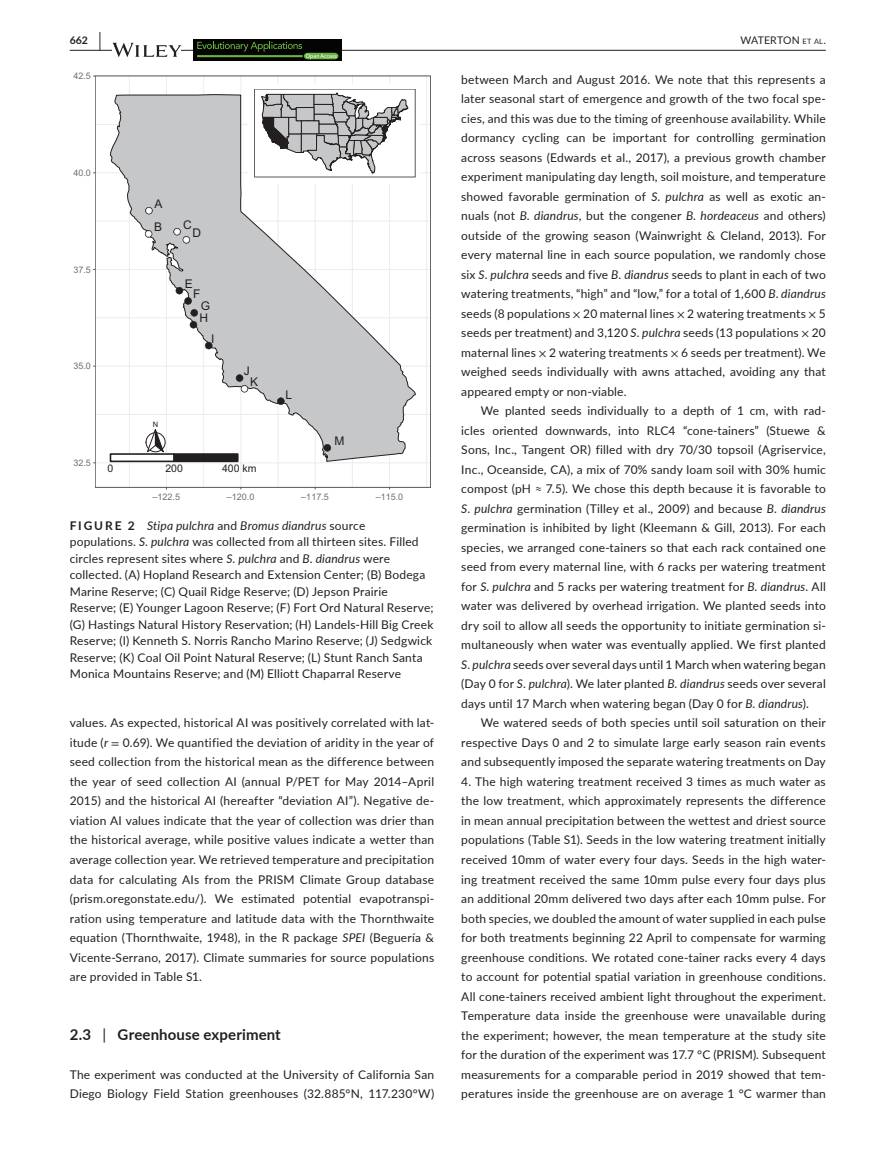
<style>
.page{position:relative;width:893px;height:1174px;background:#fff}
.page>*{position:absolute;margin:0;border:0;box-sizing:border-box;transform-origin:0 0}
.t1{font:700 15px "Lato";letter-spacing:.01em;color:#231f20}
.t2{font:12px/19.5px "Lato";letter-spacing:.015em;color:#231f20;text-align:justify}
.t3{font:12px/11.9px "Arial";color:#231f20}
.t4{font:10.5px "Lato";letter-spacing:.005em;color:#231f20}
.t5{font:10.5px "Arial";color:#231f20}
.t6{font:700 10.5px "Lato";color:#231f20}
.t7{font:9px "Arial";color:#6d6e71}
.t8{font:7.5px "Arial";color:#231f20}
.s1{font-size:19.5px}
.s2{font-size:7.35px}
.s3{font-weight:700}
.s4{font-style:italic}
.s5{font-family:"STIX"}
.s6{font-weight:400}
</style>
<div class="page">
<hr style="left:70px;top:50px;width:756px;height:1px;background:#231f20">
<svg style="left:112px;top:43px;width:69px;height:14px"></svg>
<div style="left:193px;top:40px;width:149px;height:21px;background:#040503"></div>
<svg style="left:197px;top:41px;width:141px;height:18px"></svg>
<hr style="left:95px;top:414px;width:336px;height:1px;background:#ececee">
<hr style="left:95px;top:317px;width:336px;height:1px;background:#ececee">
<hr style="left:95px;top:221px;width:336px;height:1px;background:#ececee">
<hr style="left:95px;top:124px;width:336px;height:1px;background:#ececee">
<hr style="left:129px;top:76px;width:1px;height:411px;background:#ececee">
<hr style="left:203px;top:76px;width:1px;height:411px;background:#ececee">
<hr style="left:278px;top:76px;width:1px;height:411px;background:#ececee">
<hr style="left:352px;top:76px;width:1px;height:411px;background:#ececee">
<hr style="left:426px;top:76px;width:1px;height:411px;background:#ececee">
<hr style="left:95px;top:462px;width:336px;height:1px;background:#ececee">
<hr style="left:95px;top:366px;width:336px;height:1px;background:#ececee">
<hr style="left:95px;top:269px;width:336px;height:1px;background:#ececee">
<hr style="left:95px;top:172px;width:336px;height:1px;background:#ececee">
<hr style="left:166px;top:76px;width:1px;height:411px;background:#ececee">
<hr style="left:240px;top:76px;width:1px;height:411px;background:#ececee">
<hr style="left:315px;top:76px;width:1px;height:411px;background:#ececee">
<hr style="left:389px;top:76px;width:1px;height:411px;background:#ececee">
<svg style="left:110px;top:94px;width:306px;height:368px"></svg>
<svg style="left:176px;top:287px;width:22px;height:41px"></svg>
<svg style="left:205px;top:342px;width:7px;height:7px"></svg>
<svg style="left:277px;top:397px;width:8px;height:8px"></svg>
<svg style="left:324px;top:444px;width:7px;height:7px"></svg>
<svg style="left:145px;top:207px;width:8px;height:7px"></svg>
<svg style="left:145px;top:230px;width:7px;height:8px"></svg>
<svg style="left:173px;top:228px;width:17px;height:15px"></svg>
<svg style="left:236px;top:374px;width:12px;height:18px"></svg>
<svg style="left:250px;top:87px;width:167px;height:94px"></svg>
<div style="left:254px;top:89px;width:161px;height:88px;background:#fff"></div>
<svg style="left:261px;top:92px;width:148px;height:82px"></svg>
<div style="left:146px;top:432px;width:19px;height:20px;border:1px solid #231f20;border-radius:50%"></div>
<svg style="left:147px;top:426px;width:17px;height:26px"></svg>
<div style="left:110px;top:453px;width:65px;height:9px;background:#fff;border:2px solid #231f20"></div>
<div style="left:173px;top:453px;width:66px;height:9px;background:#231f20;border:2px solid #231f20"></div>
<div style="left:95px;top:76px;width:336px;height:411px;border:1px solid #57585a"></div>
<p class="t6" style="left:70px;top:33px;width:33px">662 <span class="s1">|</span></p>
<p class="t4" style="left:740px;top:33px;width:87px">WATERTON <span class="s2">et al</span>.</p>
<p class="t7" style="left:73px;top:70px;width:19px">42.5</p>
<p class="t7" style="left:73px;top:167px;width:19px">40.0</p>
<p class="t7" style="left:73px;top:264px;width:19px">37.5</p>
<p class="t7" style="left:73px;top:360px;width:19px">35.0</p>
<p class="t7" style="left:73px;top:457px;width:19px">32.5</p>
<p class="t3" style="left:154px;top:192px;width:10px;line-height:23.2px">A<br>B</p>
<p class="t3" style="left:183px;top:219px;width:10px">C</p>
<p class="t3" style="left:192px;top:227px;width:10px">D</p>
<p class="t3" style="left:185px;top:278px;width:9px">E</p>
<p class="t3" style="left:193px;top:288px;width:9px">F</p>
<p class="t3" style="left:200px;top:300px;width:12px">G<br>H</p>
<p class="t3" style="left:211px;top:333px;width:5px">I</p>
<p class="t8" style="left:153px;top:420px;width:7px">N</p>
<p class="t3" style="left:244px;top:365px;width:7px">J</p>
<p class="t3" style="left:250px;top:376px;width:9px">K</p>
<p class="t5" style="left:108px;top:462px;width:7px">0</p>
<p class="t5" style="left:165px;top:462px;width:19px">200</p>
<p class="t5" style="left:222px;top:462px;width:36px">400 km</p>
<p class="t3" style="left:286px;top:388px;width:8px">L</p>
<p class="t3" style="left:334px;top:435px;width:11px">M</p>
<p class="t7" style="left:153px;top:490px;width:29px">–122.5</p>
<p class="t7" style="left:227px;top:490px;width:29px">–120.0</p>
<p class="t7" style="left:301px;top:490px;width:29px">–117.5</p>
<p class="t7" style="left:376px;top:490px;width:29px">–115.0</p>
<p class="t2" style="left:70px;top:516px;width:365px;line-height:16.5px;text-align:left"><span class="s3">FIGURE 2</span> <span class="s4">Stipa pulchra</span> and <span class="s4">Bromus diandrus</span> source populations. <span class="s4">S. pulchra</span> was collected from all thirteen sites. Filled circles represent sites where <span class="s4">S. pulchra</span> and <span class="s4">B. diandrus</span> were collected. (A) Hopland Research and Extension Center; (B) Bodega Marine Reserve; (C) Quail Ridge Reserve; (D) Jepson Prairie Reserve; (E) Younger Lagoon Reserve; (F) Fort Ord Natural Reserve; (G) Hastings Natural History Reservation; (H) Landels-Hill Big Creek Reserve; (I) Kenneth S. Norris Rancho Marino Reserve; (J) Sedgwick Reserve; (K) Coal Oil Point Natural Reserve; (L) Stunt Ranch Santa Monica Mountains Reserve; and (M) Elliott Chaparral Reserve</p>
<p class="t2" style="left:70px;top:713px;width:366px">values. As expected, historical AI was positively correlated with lat&shy;itude (<span class="s4">r</span> <span class="s5">=</span> 0.69). We quantified the deviation of aridity in the year of seed collection from the historical mean as the difference between the year of seed collection AI (annual P/PET for May 2014–April 2015) and the historical AI (hereafter “deviation AI”). Negative de&shy;viation AI values indicate that the year of collection was drier than the historical average, while positive values indicate a wetter than average collection year. We retrieved temperature and precipitation data for calculating AIs from the PRISM Climate Group database (prism.oregonstate.edu/). We estimated potential evapotranspi&shy;ration using temperature and latitude data with the Thornthwaite equation (Thornthwaite, 1948), in the R package <span class="s4">SPEI</span> (Beguería &amp; Vicente-Serrano, 2017). Climate summaries for source populations are provided in Table S1.</p>
<p class="t1" style="left:70px;top:1023px;width:213px">2.3 <span class="s6">|</span> Greenhouse experiment</p>
<p class="t2" style="left:70px;top:1064px;width:366px">The experiment was conducted at the University of California San<br>Diego Biology Field Station greenhouses (32.885°N, 117.230°W)</p>
<p class="t2" style="left:461px;top:69px;width:366px">between March and August 2016. We note that this represents a later seasonal start of emergence and growth of the two focal spe&shy;cies, and this was due to the timing of greenhouse availability. While dormancy cycling can be important for controlling germination across seasons (Edwards et al., 2017), a previous growth chamber experiment manipulating day length, soil moisture, and temperature showed favorable germination of <span class="s4">S. pulchra</span> as well as exotic an&shy;nuals (not <span class="s4">B. diandrus</span>, but the congener <span class="s4">B. hordeaceus</span> and others) outside of the growing season (Wainwright &amp; Cleland, 2013). For every maternal line in each source population, we randomly chose six <span class="s4">S. pulchra</span> seeds and five <span class="s4">B. diandrus</span> seeds to plant in each of two watering treatments, “high” and “low,” for a total of 1,600 <span class="s4">B. diandrus </span>seeds (8 populations <span class="s5">×</span> 20 maternal lines <span class="s5">×</span> 2 watering treatments <span class="s5">×</span> 5 seeds per treatment) and 3,120 <span class="s4">S. pulchra</span> seeds (13 populations <span class="s5">×</span> 20 maternal lines <span class="s5">×</span> 2 watering treatments <span class="s5">×</span> 6 seeds per treatment). We weighed seeds individually with awns attached, avoiding any that appeared empty or non-viable.</p>
<p class="t2" style="left:461px;top:401px;width:366px;text-indent:19px">We planted seeds individually to a depth of 1 cm, with rad&shy;icles oriented downwards, into RLC4 “cone-tainers” (Stuewe &amp; Sons, Inc., Tangent OR) filled with dry 70/30 topsoil (Agriservice, Inc., Oceanside, CA), a mix of 70% sandy loam soil with 30% humic compost (pH ≈ 7.5). We chose this depth because it is favorable to <span class="s4">S. pulchra</span> germination (Tilley et al., 2009) and because <span class="s4">B. diandrus </span>germination is inhibited by light (Kleemann &amp; Gill, 2013). For each species, we arranged cone-tainers so that each rack contained one seed from every maternal line, with 6 racks per watering treatment for <span class="s4">S. pulchra</span> and 5 racks per watering treatment for <span class="s4">B. diandrus</span>. All water was delivered by overhead irrigation. We planted seeds into dry soil to allow all seeds the opportunity to initiate germination si&shy;multaneously when water was eventually applied. We first planted <span class="s4">S. pulchra</span> seeds over several days until 1 March when watering began (Day 0 for <span class="s4">S. pulchra</span>). We later planted <span class="s4">B. diandrus</span> seeds over several days until 17 March when watering began (Day 0 for <span class="s4">B. diandrus</span>).</p>
<p class="t2" style="left:461px;top:713px;width:366px;text-indent:20px">We watered seeds of both species until soil saturation on their respective Days 0 and 2 to simulate large early season rain events and subsequently imposed the separate watering treatments on Day</p>
<p class="t2" style="left:461px;top:771px;width:366px">4. The high watering treatment received 3 times as much water as the low treatment, which approximately represents the difference in mean annual precipitation between the wettest and driest source populations (Table S1). Seeds in the low watering treatment initially received 10mm of water every four days. Seeds in the high water&shy;ing treatment received the same 10mm pulse every four days plus an additional 20mm delivered two days after each 10mm pulse. For both species, we doubled the amount of water supplied in each pulse for both treatments beginning 22 April to compensate for warming greenhouse conditions. We rotated cone-tainer racks every 4 days to account for potential spatial variation in greenhouse conditions.<br>All cone-tainers received ambient light throughout the experiment.<br>Temperature data inside the greenhouse were unavailable during the experiment; however, the mean temperature at the study site for the duration of the experiment was 17.7 °C (PRISM). Subsequent measurements for a comparable period in 2019 showed that tem&shy;peratures inside the greenhouse are on average 1 °C warmer than</p>
</div>
